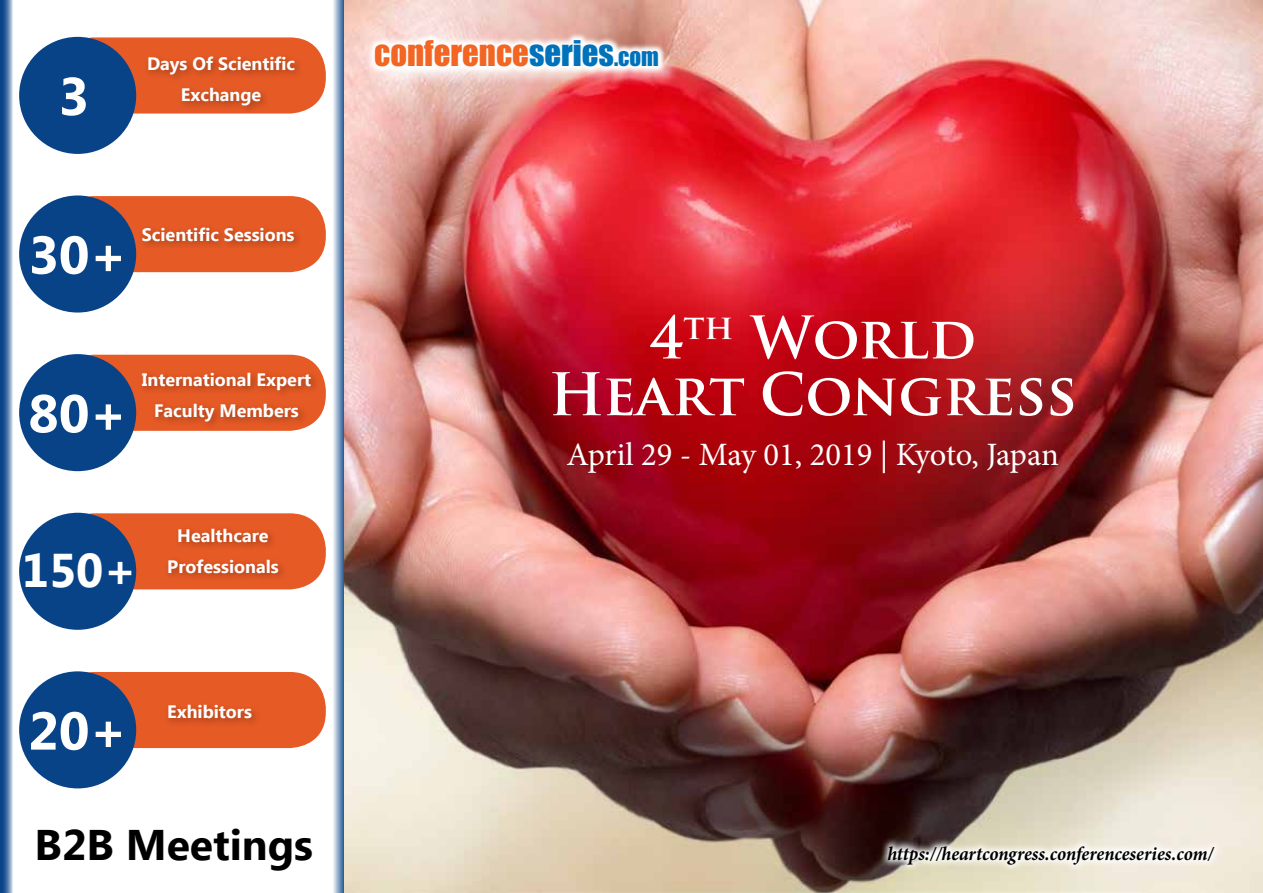
<style>
.page{position:relative;width:1263px;height:893px;background:#fff}
.page>*{position:absolute;margin:0;border:0;box-sizing:border-box;transform-origin:0 0}
.t1{font:700 57.15px/56.8px "Trajan Pro";color:#fff;text-align:center}
.t2{font:700 53.25px "Ebrima";color:#fff}
.t3{font:700 47.25px "Ebrima";color:#fff}
.t4{font:700 42.75px "Ebrima";color:#000}
.t5{font:32.7px "Impact";color:#f26522}
.t6{font:32.55px "Minion Pro";letter-spacing:-.01em;color:#fff}
.t7{font:italic 700 19.5px "Minion Pro";letter-spacing:-.005em;color:#000;scale:.95 1}
.t8{font:700 18px/30.9px "Ebrima";color:#fff;text-align:center}
.s1{color:#0072bc}
.s2{font-size:22.95px;color:#0072bc}
</style>
<div class="page">
<svg style="left:333px;top:0;width:12px;height:893px;background:#8da8c8"></svg>
<div style="left:58px;top:37px;width:268px;height:77px;background:#e65a25;border-radius:36px"></div>
<div style="left:19px;top:37px;width:117px;height:117px;background:#084388;border-radius:50%"></div>
<div style="left:144px;top:53px;width:160px;height:62px;background:#000;opacity:.3"></div>
<div style="left:58px;top:196px;width:268px;height:76px;background:#e65a25;border-radius:36px"></div>
<div style="left:19px;top:195px;width:117px;height:118px;background:#084388;border-radius:50%"></div>
<div style="left:138px;top:224px;width:165px;height:27px;background:#000;opacity:.3"></div>
<div style="left:58px;top:355px;width:268px;height:76px;background:#e65a25;border-radius:36px"></div>
<div style="left:19px;top:354px;width:117px;height:117px;background:#084388;border-radius:50%"></div>
<div style="left:138px;top:369px;width:182px;height:61px;background:#000;opacity:.3"></div>
<div style="left:58px;top:513px;width:268px;height:76px;background:#e65a25;border-radius:36px"></div>
<div style="left:19px;top:513px;width:117px;height:117px;background:#084388;border-radius:50%"></div>
<div style="left:164px;top:525px;width:124px;height:57px;background:#000;opacity:.3"></div>
<div style="left:58px;top:672px;width:268px;height:76px;background:#e65a25;border-radius:36px"></div>
<div style="left:19px;top:671px;width:117px;height:117px;background:#084388;border-radius:50%"></div>
<div style="left:164px;top:701px;width:97px;height:27px;background:#000;opacity:.3"></div>
<svg style="left:0;top:0;width:13px;height:893px;background:#517aab"></svg>
<img style="left:345px;top:0;width:918px;height:893px">
<div style="left:378px;top:44px;width:301px;height:43px;background:#fff;opacity:.75"></div>
<svg style="left:366px;top:32px;width:301px;height:44px"></svg>
<svg style="left:879px;top:837px;width:344px;height:36px"></svg>
<h2 class="t2" style="left:58px;top:57px;width:32px">3</h2>
<p class="t8" style="left:147px;top:49px;width:150px">Days Of Scientific<br>Exchange</p>
<h2 class="t2" style="left:28px;top:215px;width:100px">30+</h2>
<p class="t8" style="left:142px;top:220px;width:154px">Scientific Sessions</p>
<h2 class="t2" style="left:28px;top:374px;width:100px">80+</h2>
<p class="t8" style="left:142px;top:365px;width:171px">International Expert<br>Faculty Members</p>
<h3 class="t3" style="left:22px;top:535px;width:116px">150+</h3>
<p class="t8" style="left:167px;top:521px;width:113px">Healthcare<br>Professionals</p>
<h2 class="t2" style="left:28px;top:691px;width:100px">20+</h2>
<p class="t8" style="left:167px;top:697px;width:86px">Exhibitors</p>
<h3 class="t4" style="left:35px;top:813px;width:280px">B2B Meetings</h3>
<h3 class="t5" style="left:374px;top:28px;width:286px">CONFERENCE<span class="s1">SERIES</span><span class="s2">.COM</span></h3>
<h1 class="t1" style="left:548px;top:310px;width:530px">4<sup>th</sup> World<br>Heart Congress</h1>
<h3 class="t6" style="left:566px;top:432px;width:494px">April 29 - May 01, 2019 | Kyoto, Japan</h3>
<p class="t7" style="left:887px;top:839px;width:345px">https://heartcongress.conferenceseries.com/</p>
</div>
